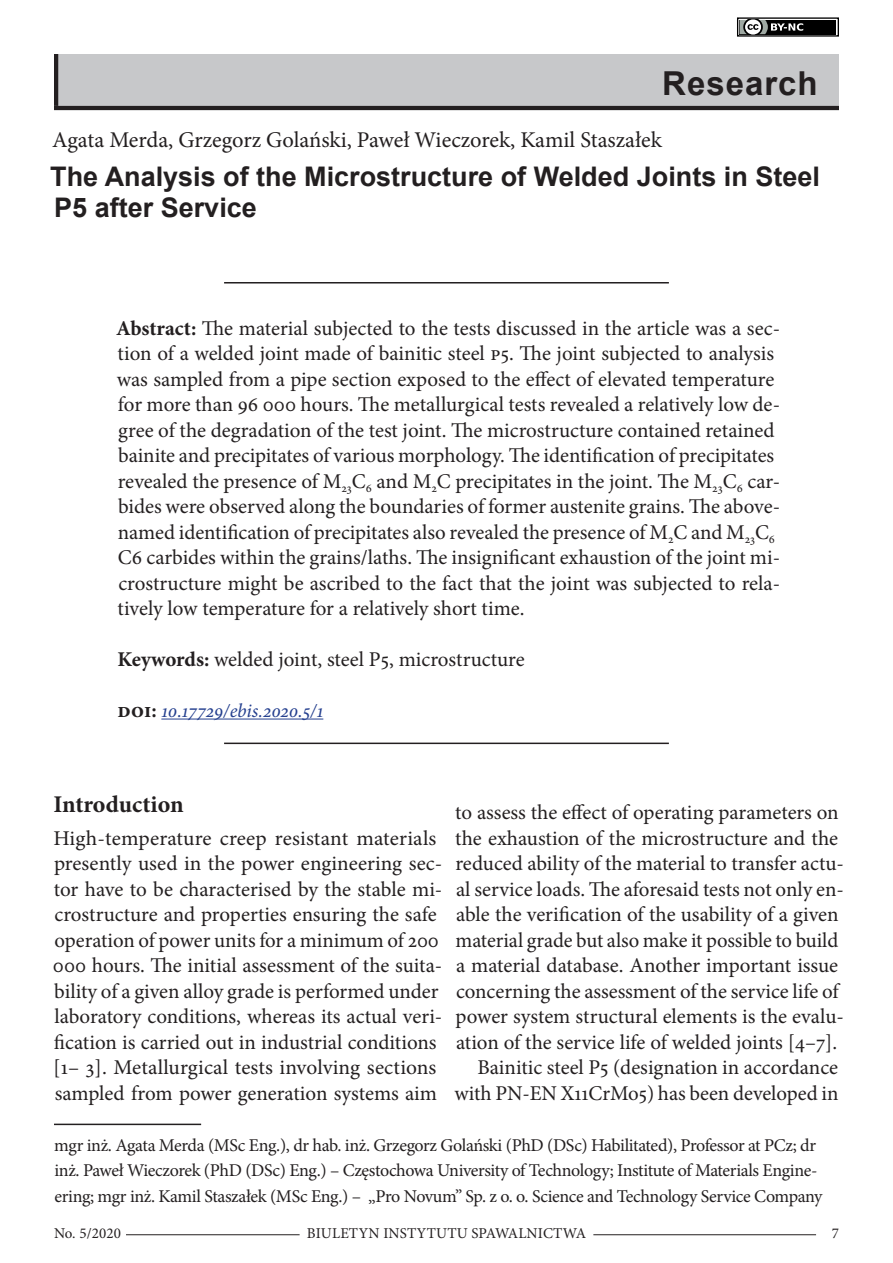
<style>
.page{position:relative;width:893px;height:1263px;background:#fff}
.page>*{position:absolute;margin:0;border:0;box-sizing:border-box;transform-origin:0 0}
.tytuł_sekcji{font:700 33px "Arial";letter-spacing:.03em;color:#231f20}
.tytuł{font:700 27px/31.5px "Arial";color:#231f20}
.śródtytuł{font:700 24px "Minion Pro";letter-spacing:-.005em;color:#231f20}
.autor{font:22.5px "Minion Pro";color:#231f20}
.pierwszy_akapit{font:21px/25.5px "Minion Pro";color:#231f20}
.abstract{font:21px/25.5px "Minion Pro";color:#231f20}
.tekst_podstawowy{font:21px/25.5px "Minion Pro";color:#231f20;text-align:right}
.keywords{font:21px "Minion Pro";color:#231f20}
.DOI_tytułowy{font:italic 19.5px "Minion Pro";color:#25408f}
.t1{font:18px/25.5px "Minion Pro";letter-spacing:-.02em;color:#231f20}
.t2{font:15px "Minion Pro";letter-spacing:.01em;color:#231f20}
.s1{font-weight:700}
.s2{font-weight:700;font-style:normal;font-size:21px;color:#231f20}
</style>
<div class="page">
<svg style="left:739px;top:19px;width:97px;height:16px"></svg>
<div style="left:737px;top:17px;width:102px;height:20px;border:1px solid #000"></div>
<div style="left:739px;top:20px;width:97px;height:14px;background:#000"></div>
<svg style="left:739px;top:20px;width:64px;height:14px"></svg>
<hr style="left:126px;top:1234px;width:174px;height:1px;background:#231f20">
<hr style="left:593px;top:1234px;width:223px;height:1px;background:#231f20">
<hr style="left:224px;top:282px;width:445px;height:1px;background:#231f20">
<hr style="left:224px;top:743px;width:445px;height:1px;background:#231f20">
<hr style="left:161px;top:718px;width:162px;height:1px;background:#25408f">
<hr style="left:54px;top:1123px;width:147px;height:2px;background:#231f20">
<div style="left:56px;top:54px;width:783px;height:54px;background:#c7c8ca"></div>
<hr style="left:54px;top:54px;width:4px;height:52px;background:#231f20">
<hr style="left:54px;top:106px;width:785px;height:4px;background:#231f20">
<p class="tytuł_sekcji" style="left:662px;top:62px;width:157px">Research</p>
<h3 class="autor" style="left:52px;top:125px;width:611px">Agata Merda, Grzegorz Golański, Paweł Wieczorek, Kamil Staszałek</h3>
<h2 class="tytuł" style="left:50px;top:161px;width:771px">The Analysis of the Microstructure of Welded Joints in Steel<br>P5 after Service</h2>
<p class="abstract" style="left:116px;top:315px;width:666px"><span class="s1">Abstract:</span> The material subjected to the tests discussed in the article was a sec&shy;tion of a welded joint made of bainitic steel P5. The joint subjected to analysis was sampled from a pipe section exposed to the effect of elevated temperature for more than 96 000 hours. The metallurgical tests revealed a relatively low de&shy;gree of the degradation of the test joint. The microstructure contained retained bainite and precipitates of various morphology. The identification of precipitates revealed the presence of M<sub>23</sub>C<sub>6</sub> and M<sub>2</sub>C precipitates in the joint. The M<sub>23</sub>C<sub>6</sub> car&shy;bides were observed along the boundaries of former austenite grains. The above&shy;named identification of precipitates also revealed the presence of M<sub>2</sub>C and M<sub>23</sub>C<sub>6<br></sub>C6 carbides within the grains/laths. The insignificant exhaustion of the joint mi&shy;crostructure might be ascribed to the fact that the joint was subjected to rela&shy;tively low temperature for a relatively short time.</p>
<p class="keywords" style="left:117px;top:645px;width:409px"><span class="s1">Keywords:</span> welded joint, steel P5, microstructure</p>
<p class="DOI_tytułowy" style="left:118px;top:697px;width:207px"><span class="s2">doi:</span> 10.17729/ebis.2020.5/1</p>
<h3 class="śródtytuł" style="left:53px;top:787px;width:132px">Introduction</h3>
<p class="pierwszy_akapit" style="left:53px;top:825px;width:391px">High-temperature creep resistant materials presently used in the power engineering sec&shy;tor have to be characterised by the stable mi&shy;crostructure and properties ensuring the safe operation of power units for a minimum of 200<br>000 hours. The initial assessment of the suita&shy;bility of a given alloy grade is performed under laboratory conditions, whereas its actual veri&shy;fication is carried out in industrial conditions [1– 3]. Metallurgical tests involving sections sampled from power generation systems aim</p>
<p class="pierwszy_akapit" style="left:455px;top:800px;width:390px">to assess the effect of operating parameters on the exhaustion of the microstructure and the reduced ability of the material to transfer actu&shy;al service loads. The aforesaid tests not only en&shy;able the verification of the usability of a given material grade but also make it possible to build a material database. Another important issue concerning the assessment of the service life of power system structural elements is the evalu&shy;ation of the service life of welded joints [4–7].</p>
<p class="tekst_podstawowy" style="left:454px;top:1055px;width:386px">Bainitic steel P5 (designation in accordance with PN-EN X11CrMo5) has been developed in</p>
<p class="t1" style="left:54px;top:1132px;width:770px">mgr inż. Agata Merda (MSc Eng.), dr hab. inż. Grzegorz Golański (PhD (DSc) Habilitated), Professor at PCz; dr inż. Paweł Wieczorek (PhD (DSc) Eng.) – Częstochowa University of Technology; Institute of Materials Engine&shy;ering; mgr inż. Kamil Staszałek (MSc Eng.) – „Pro Novum” Sp. z o. o. Science and Technology Service Company</p>
<p class="t2" style="left:54px;top:1223px;width:69px">No. 5/2020</p>
<p class="t2" style="left:307px;top:1223px;width:281px">BIULETYN INSTYTUTU SPAWALNICTWA</p>
<p class="t2" style="left:832px;top:1223px;width:9px">7</p>
</div>
